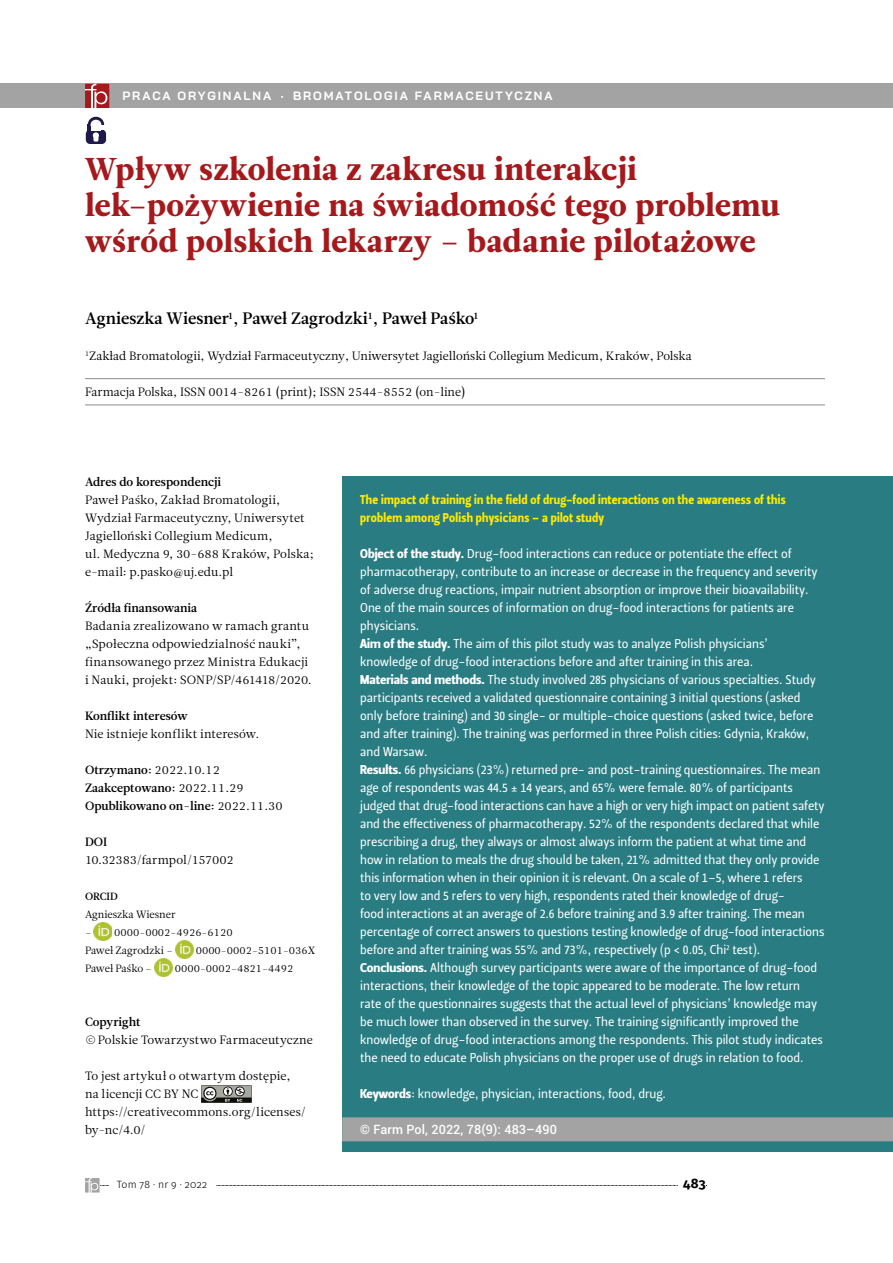
<style>
.page{position:relative;width:893px;height:1263px;background:#fff}
.page>*{position:absolute;margin:0;border:0;box-sizing:border-box;transform-origin:0 0}
.t1{font:31.5px/36px "Leitura News Roman 4";letter-spacing:.015em;color:#a5191c}
.t2{font:16.5px "Leitura News Roman 3";color:#000}
.t3{font:700 13.5px "Fira Sans";color:#000}
.t4{font:12.75px/18px "Leitura Sans Grot 2";color:#fff}
.t5{font:12.75px/18px "Leitura Sans Grot 4";letter-spacing:.025em;color:#ffea00;scale:.9 1}
.t6{font:500 12.75px "Roboto";letter-spacing:.01em;color:#fff}
.t7{font:12px/18px "Leitura News Roman 1";color:#000}
.t8{font:12px/18px "Leitura News Roman 3";color:#000}
.t9{font:700 12px "Bai Jamjuree";letter-spacing:.155em;color:#fff}
.t10{font:10.5px/18px "Leitura News Roman 1";color:#000}
.t11{font:300 10.5px "Fira Sans";letter-spacing:.025em;color:#000}
.t12{font:10.5px "Leitura News Roman 1";letter-spacing:-.025em;color:#000}
.t13{font:10.5px "Leitura News Roman 3";letter-spacing:-.01em;color:#000}
.s1{font-family:"Leitura News Roman 1"}
.s2{font-family:"Leitura Sans Grot 4"}
</style>
<div class="page">
<div style="left:0;top:83px;width:893px;height:25px;background:#a3a3a3"></div>
<svg style="left:85px;top:83px;width:25px;height:25px"></svg>
<svg style="left:85px;top:1178px;width:622px;height:14px"></svg>
<hr style="left:85px;top:378px;width:740px;height:1px;background:#8b8b8b">
<hr style="left:85px;top:405px;width:740px;height:1px;background:#8b8b8b">
<div style="left:342px;top:477px;width:551px;height:675px;background:#287c82"></div>
<div style="left:342px;top:1117px;width:551px;height:24px;background:#a3a3a3"></div>
<img style="left:94px;top:922px;width:18px;height:18px">
<img style="left:175px;top:940px;width:18px;height:18px">
<img style="left:154px;top:958px;width:18px;height:18px">
<svg style="left:201px;top:1085px;width:51px;height:18px"></svg>
<svg style="left:85px;top:117px;width:22px;height:27px"></svg>
<svg style="left:88px;top:117px;width:16px;height:15px"></svg>
<div style="left:86px;top:130px;width:20px;height:14px;background:#1e194b;border-radius:4px"></div>
<svg style="left:93px;top:132px;width:6px;height:10px"></svg>
<svg style="left:88px;top:124px;width:16px;height:7px"></svg>
<div style="left:91px;top:120px;width:10px;height:10px;background:#fff;border-radius:50%"></div>
<div style="left:96px;top:125px;width:10px;height:5px;background:#fff"></div>
<div style="left:91px;top:124px;width:9px;height:6px;background:#fff"></div>
<p class="t9" style="left:122px;top:89px;width:432px">PRACA ORYGINALNA · BROMATOLOGIA FARMACEUTYCZNA</p>
<h1 class="t1" style="left:85px;top:151px;width:696px">Wpływ szkolenia z zakresu interakcji lek–pożywienie na świadomość tego problemu wśród polskich lekarzy – badanie pilotażowe</h1>
<p class="t2" style="left:85px;top:309px;width:395px">Agnieszka Wiesner<sup>1</sup>, Paweł Zagrodzki<sup>1</sup>, Paweł Paśko<sup>1</sup></p>
<p class="t7" style="left:85px;top:347px;width:608px"><sup>1</sup>Zakład Bromatologii, Wydział Farmaceutyczny, Uniwersytet Jagielloński Collegium Medicum, Kraków, Polska</p>
<p class="t7" style="left:85px;top:383px;width:382px">Farmacja Polska, ISSN 0014-8261 (print); ISSN 2544-8552 (on-line)</p>
<p class="t8" style="left:85px;top:473px;width:138px">Adres do korespondencji</p>
<p class="t7" style="left:85px;top:491px;width:230px">Paweł Paśko, Zakład Bromatologii, Wydział Farmaceutyczny, Uniwersytet Jagielloński Collegium Medicum,<br>ul. Medyczna 9, 30-688 Kraków, Polska; e-mail: p.pasko@uj.edu.pl</p>
<p class="t8" style="left:85px;top:599px;width:114px">Źródła finansowania</p>
<p class="t7" style="left:85px;top:617px;width:228px">Badania zrealizowano w ramach grantu „Społeczna odpowiedzialność nauki”, finansowanego przez Ministra Edukacji i Nauki, projekt: SONP/SP/461418/2020.</p>
<p class="t8" style="left:85px;top:707px;width:104px">Konflikt interesów</p>
<p class="t7" style="left:85px;top:725px;width:176px">Nie istnieje konflikt interesów.</p>
<p class="t8" style="left:85px;top:761px;width:199px">Otrzymano: <span class="s1">2022.10.12<br></span>Zaakceptowano: <span class="s1">2022.11.29<br></span>Opublikowano on-line: <span class="s1">2022.11.30</span></p>
<p class="t8" style="left:85px;top:833px;width:24px">DOI</p>
<p class="t7" style="left:85px;top:851px;width:150px">10.32383/farmpol/157002</p>
<p class="t13" style="left:85px;top:890px;width:34px">ORCID</p>
<p class="t10" style="left:85px;top:906px;width:92px">Agnieszka Wiesner</p>
<p class="t10" style="left:85px;top:924px;width:149px">– 0000-0002-4926-6120<br>Paweł Zagrodzki –</p>
<p class="t10" style="left:196px;top:942px;width:121px">0000-0002-5101-036X</p>
<p class="t12" style="left:85px;top:962px;width:69px">Paweł Paśko –</p>
<p class="t10" style="left:175px;top:960px;width:120px">0000-0002-4821-4492</p>
<p class="t8" style="left:85px;top:1013px;width:57px">Copyright</p>
<p class="t7" style="left:85px;top:1031px;width:229px">©Polskie Towarzystwo Farmaceutyczne</p>
<p class="t7" style="left:85px;top:1067px;width:223px">To jest artykuł o otwartym dostępie, na licencji CC BY NC https://creativecommons.org/licenses/ by-nc/4.0/</p>
<p class="t5" style="left:360px;top:491px;width:474px">The impact of training in the field of drug-food interactions on the awareness of this problem among Polish physicians – a pilot study</p>
<p class="t4" style="left:360px;top:545px;width:466px"><span class="s2">Object of the study.</span> Drug-food interactions can reduce or potentiate the effect of pharmacotherapy, contribute to an increase or decrease in the frequency and severity of adverse drug reactions, impair nutrient absorption or improve their bioavailability.<br>One of the main sources of information on drug-food interactions for patients are physicians.<br><span class="s2">Aim of the study.</span> The aim of this pilot study was to analyze Polish physicians’ knowledge of drug-food interactions before and after training in this area.<br><span class="s2">Materials and methods.</span> The study involved 285 physicians of various specialties. Study participants received a validated questionnaire containing 3 initial questions (asked only before training) and 30 single- or multiple-choice questions (asked twice, before and after training). The training was performed in three Polish cities: Gdynia, Kraków, and Warsaw.<br><span class="s2">Results.</span> 66 physicians (23%) returned pre- and post-training questionnaires. The mean age of respondents was 44.5 ± 14 years, and 65% were female. 80% of participants judged that drug-food interactions can have a high or very high impact on patient safety and the effectiveness of pharmacotherapy. 52% of the respondents declared that while prescribing a drug, they always or almost always inform the patient at what time and how in relation to meals the drug should be taken, 21% admitted that they only provide this information when in their opinion it is relevant. On a scale of 1–5, where 1 refers<br>to very low and 5 refers to very high, respondents rated their knowledge of drug-<br>food interactions at an average of 2.6 before training and 3.9 after training. The mean percentage of correct answers to questions testing knowledge of drug-food interactions before and after training was 55% and 73%, respectively (p &lt; 0.05, Chi<sup>2</sup> test).<br><span class="s2">Conclusions.</span> Although survey participants were aware of the importance of drug-food interactions, their knowledge of the topic appeared to be moderate. The low return rate of the questionnaires suggests that the actual level of physicians’ knowledge may be much lower than observed in the survey. The training significantly improved the knowledge of drug-food interactions among the respondents. This pilot study indicates the need to educate Polish physicians on the proper use of drugs in relation to food.</p>
<p class="t4" style="left:360px;top:1085px;width:307px"><span class="s2">Keywords</span>: knowledge, physician, interactions, food, drug.</p>
<p class="t6" style="left:360px;top:1121px;width:198px">© Farm Pol, 2022, 78(9): 483–490</p>
<p class="t11" style="left:117px;top:1177px;width:92px">Tom 78 · nr 9 · 2022</p>
<p class="t3" style="left:683px;top:1172px;width:24px">483</p>
</div>
